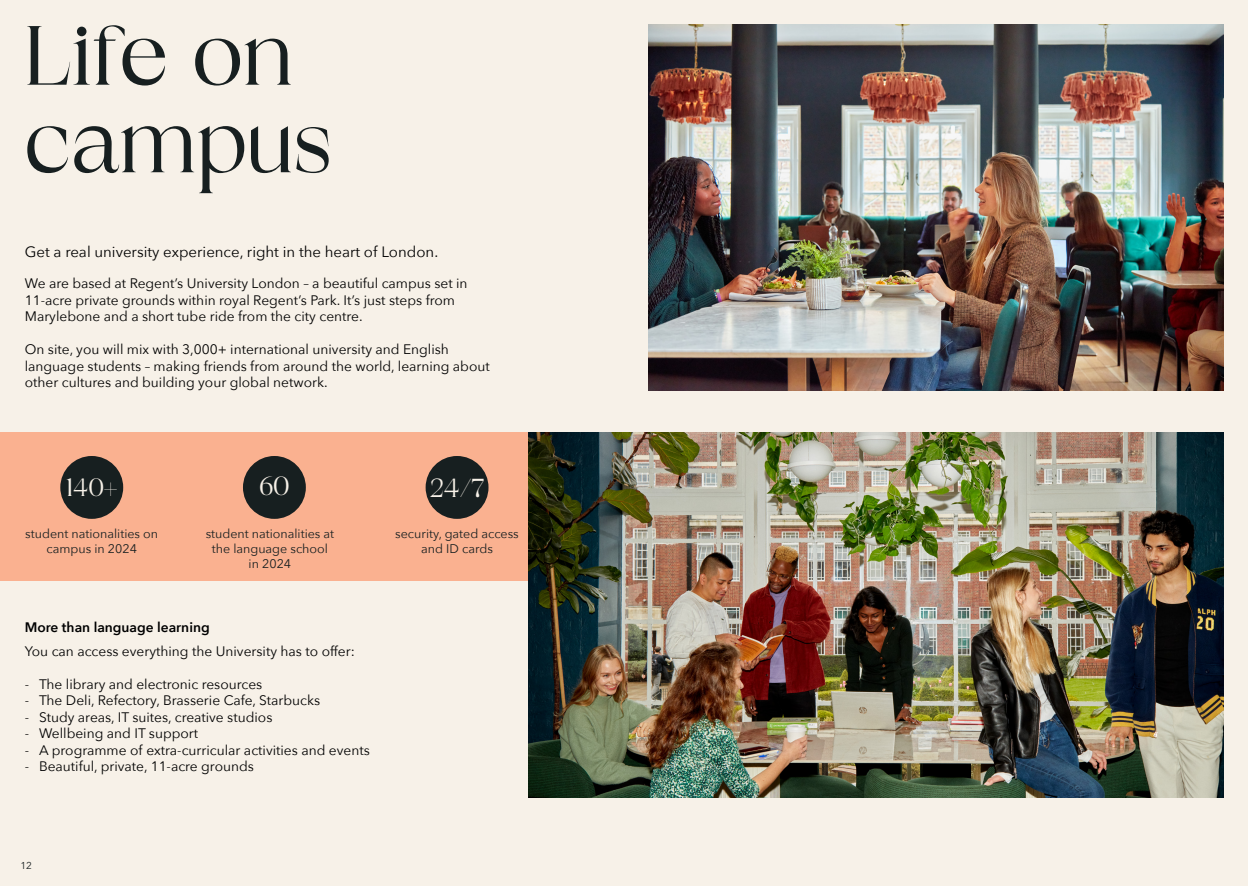
<style>
.page{position:relative;width:1248px;height:886px;background:#fff}
.page>*{position:absolute;margin:0;border:0;box-sizing:border-box;transform-origin:0 0}
.t1{font:83.75px/87.5px "Magnole";color:#171f20}
.t2{font:26.25px "Magnole";color:#f7f1e8}
.t3{font:25px "Magnole";color:#f7f1e8}
.t4{font:15px "Avenir Next";color:#000}
.t5{font:13.75px/16.5px "Avenir Next";color:#000}
.t6{font:600 13.75px "Avenir Next";color:#000}
.t7{font:12.5px/15px "Avenir Next";color:#171f20;text-align:center}
.t8{font:10px "Avenir Next";color:#171f20}
</style>
<div class="page">
<div style="left:0;top:0;width:1247px;height:886px;background:#f7f1e8"></div>
<img style="left:648px;top:25px;width:574px;height:365px">
<div style="left:0;top:432px;width:535px;height:149px;background:#fab190"></div>
<div style="left:60px;top:456px;width:63px;height:63px;background:#171f20;border-radius:50%"></div>
<div style="left:243px;top:456px;width:63px;height:63px;background:#171f20;border-radius:50%"></div>
<div style="left:425px;top:456px;width:63px;height:63px;background:#171f20;border-radius:50%"></div>
<img style="left:529px;top:432px;width:693px;height:365px">
<h1 class="t1" style="left:25px;top:15px;width:309px">Life on campus</h1>
<p class="t4" style="left:25px;top:239px;width:415px">Get a real university experience, right in the heart of London.</p>
<p class="t5" style="left:25px;top:275px;width:444px">We are based at Regent’s University London – a beautiful campus set in<br>11-acre private grounds within royal Regent’s Park. It’s just steps from<br>Marylebone and a short tube ride from the city centre.</p>
<p class="t5" style="left:25px;top:341px;width:466px">On site, you will mix with 3,000+ international university and English language students – making friends from around the world, learning about other cultures and building your global network.</p>
<h3 class="t3" style="left:66px;top:474px;width:53px">140+</h3>
<h2 class="t2" style="left:259px;top:472px;width:31px">60</h2>
<h2 class="t2" style="left:430px;top:473px;width:56px">24/7</h2>
<p class="t7" style="left:25px;top:526px;width:134px">student nationalities on campus in 2024</p>
<p class="t7" style="left:206px;top:526px;width:130px">student nationalities at the language school in 2024</p>
<p class="t7" style="left:395px;top:526px;width:125px">security, gated access and ID cards</p>
<p class="t6" style="left:25px;top:615px;width:186px">More than language learning</p>
<p class="t5" style="left:25px;top:642px;width:331px">You can access everything the University has to offer:</p>
<p class="t5" style="left:25px;top:675px;width:239px">- The library and electronic resources</p>
<p class="t5" style="left:25px;top:692px;width:297px">- The Deli, Refectory, Brasserie Cafe, Starbucks</p>
<p class="t5" style="left:25px;top:708px;width:249px">- Study areas, IT suites, creative studios</p>
<p class="t5" style="left:25px;top:725px;width:175px">- Wellbeing and IT support</p>
<p class="t5" style="left:25px;top:741px;width:346px">- A programme of extra-curricular activities and events</p>
<p class="t5" style="left:25px;top:758px;width:231px">- Beautiful, private, 11-acre grounds</p>
<p class="t8" style="left:20px;top:857px;width:13px">12</p>
</div>
